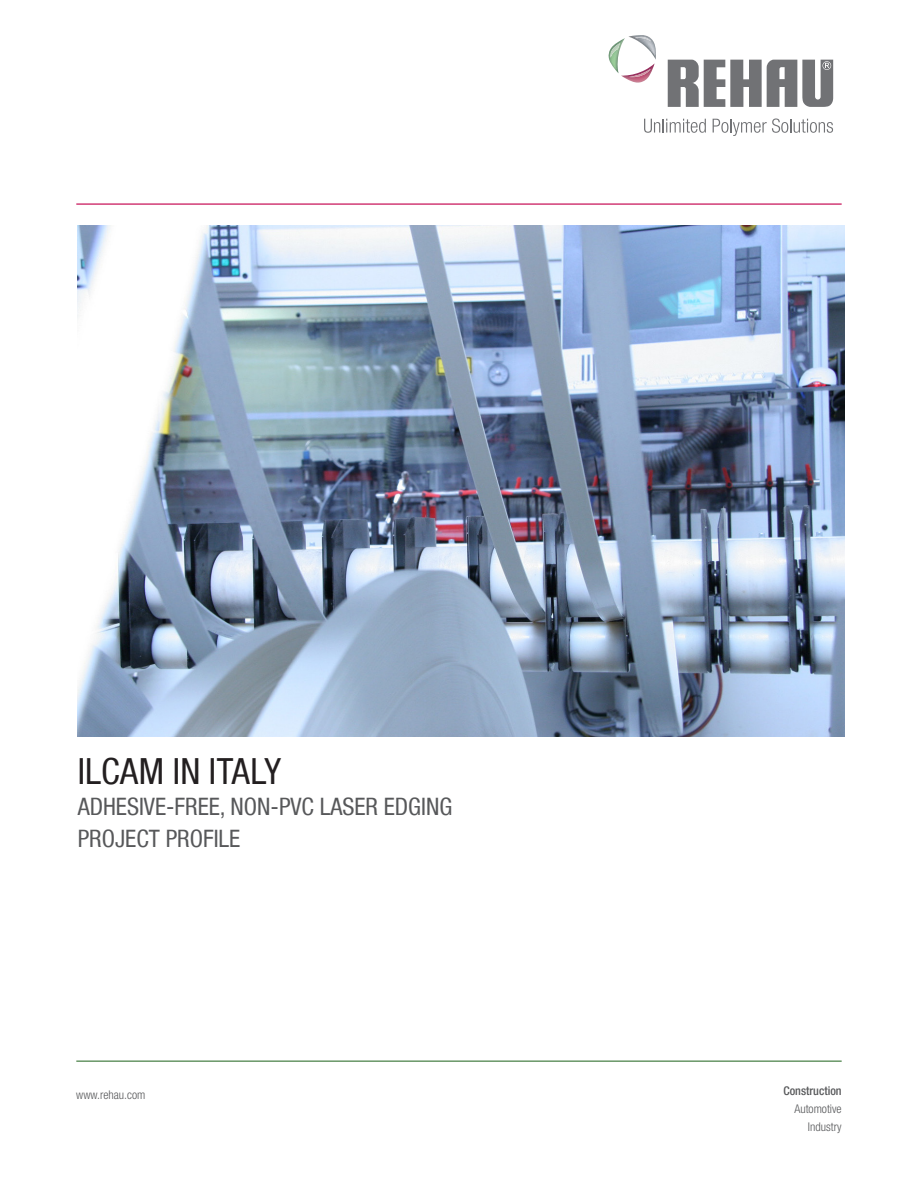
<style>
.page{position:relative;width:918px;height:1188px;background:#fff}
.page>*{position:absolute;margin:0;border:0;box-sizing:border-box;transform-origin:0 0}
.headline_red{font:condensed 36px "Helvetica Neue LT Com";letter-spacing:.005em;color:#231f20}
.headline_red-2{font:condensed 24px "Helvetica Neue LT Com";color:#57585a}
.t1{font:300 condensed 12px "Helvetica Neue LT Com";color:#57585a}
.t2{font:500 condensed 12px "Helvetica Neue LT Com";color:#57585a}
</style>
<div class="page">
<hr style="left:76px;top:203px;width:766px;height:2px;background:#d13c76">
<hr style="left:76px;top:1060px;width:766px;height:2px;background:#689666">
<svg style="left:644px;top:119px;width:62px;height:14px"></svg>
<svg style="left:713px;top:118px;width:120px;height:18px"></svg>
<svg style="left:668px;top:60px;width:165px;height:47px"></svg>
<svg style="left:608px;top:35px;width:48px;height:48px"></svg>
<img style="left:610px;top:43px;width:10px;height:15px">
<img style="left:629px;top:69px;width:22px;height:8px">
<img style="left:635px;top:37px;width:16px;height:5px">
<img style="left:78px;top:226px;width:767px;height:510px">
<p class="headline_red" style="left:78px;top:750px;width:205px">ILCAM IN ITALY</p>
<p class="headline_red-2" style="left:78px;top:793px;width:376px">ADHESIVE-FREE, NON-PVC LASER EDGING</p>
<p class="headline_red-2" style="left:78px;top:824px;width:164px">PROJECT PROFILE</p>
<p class="t1" style="left:76px;top:1088px;width:71px">www.rehau.com</p>
<p class="t2" style="left:783px;top:1084px;width:60px">Construction</p>
<p class="t1" style="left:794px;top:1102px;width:49px">Automotive</p>
<p class="t1" style="left:808px;top:1120px;width:35px">Industry</p>
</div>
